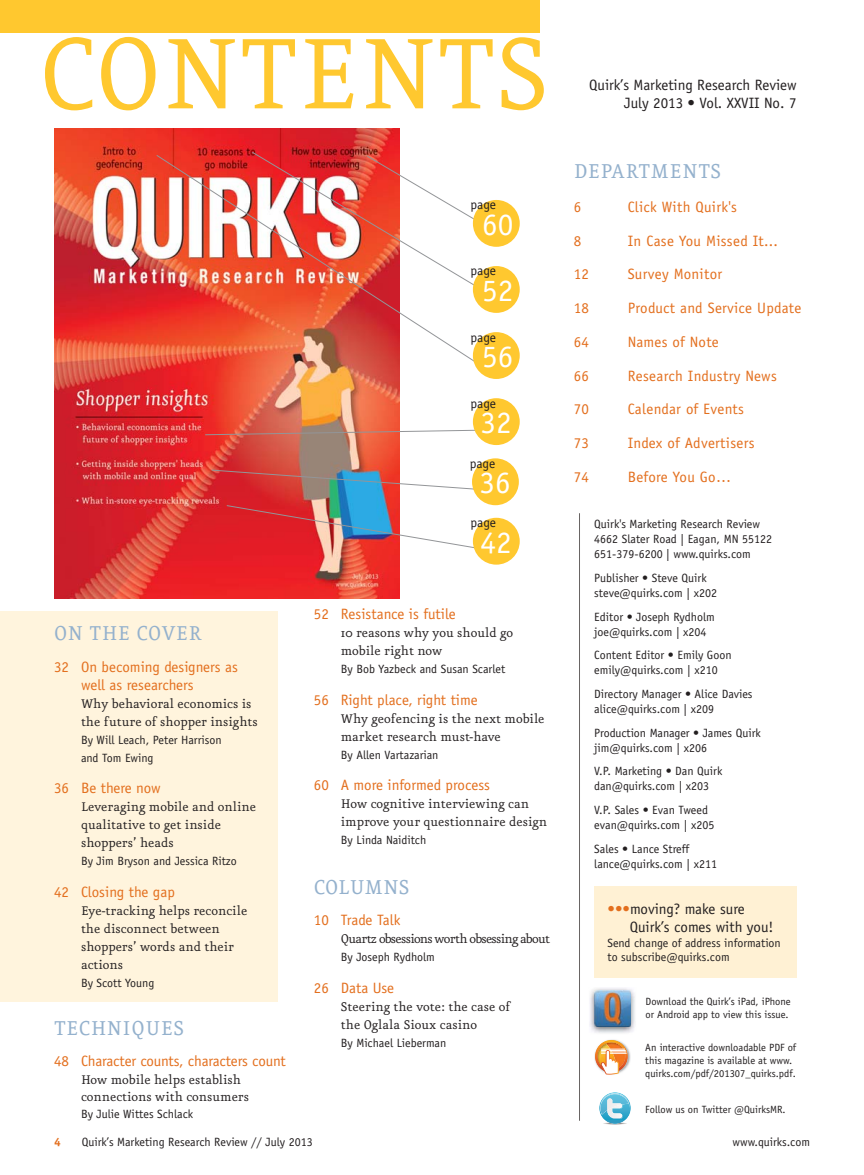
<style>
.page{position:relative;width:864px;height:1175px;background:#fff}
.page>*{position:absolute;margin:0;border:0;box-sizing:border-box;transform-origin:0 0}
.t1{font:120px "Eureka";color:#ffc82f}
.t2{font:31.2px "Officina Sans";color:#fff}
.t3{font:24px "Eureka";letter-spacing:.02em;color:#94b1cd}
.t4{font:24px "Eureka";color:#94b1cd}
.t5{font:15px/18px "Eureka";color:#231f20}
.t6{font:15px/18px "Officina Sans";color:#e36f1e}
.t7{font:15px "Officina Sans";letter-spacing:.02em;color:#e36f1e}
.t8{font:15px/18px "Officina Sans";color:#231f20;text-align:right}
.t9{font:15px "Eureka";letter-spacing:-.05em;color:#231f20}
.t10{font:13.35px "Officina Sans";color:#231f20}
.t11{font:12px/15px "Officina Sans";color:#231f20}
.t12{font:700 12px "Officina Sans";color:#e36f1e}
.t13{font:10.5px/12.6px "Officina Sans";color:#231f20}
.s1{color:#e36f1e}
</style>
<div class="page">
<div style="left:0;top:610px;width:278px;height:391px;background:#fff4dd"></div>
<div style="left:0;top:0;width:540px;height:33px;background:#ffc82f"></div>
<img style="left:54px;top:129px;width:345px;height:469px">
<img style="left:589px;top:988px;width:46px;height:45px">
<img style="left:595px;top:990px;width:35px;height:36px">
<hr style="left:579px;top:513px;width:1px;height:607px;background:#686463">
<svg style="left:251px;top:151px;width:230px;height:56px"></svg>
<img style="left:156px;top:154px;width:323px;height:210px">
<svg style="left:204px;top:429px;width:273px;height:6px"></svg>
<svg style="left:211px;top:469px;width:264px;height:21px"></svg>
<img style="left:226px;top:505px;width:257px;height:45px">
<div style="left:473px;top:200px;width:47px;height:47px;background:#ffc82f;border-radius:50%"></div>
<div style="left:473px;top:266px;width:47px;height:47px;background:#ffc82f;border-radius:50%"></div>
<div style="left:473px;top:332px;width:47px;height:47px;background:#ffc82f;border-radius:50%"></div>
<div style="left:473px;top:398px;width:47px;height:47px;background:#ffc82f;border-radius:50%"></div>
<div style="left:472px;top:458px;width:47px;height:47px;background:#ffc82f;border-radius:50%"></div>
<div style="left:473px;top:518px;width:47px;height:46px;background:#ffc82f;border-radius:50%"></div>
<div style="left:594px;top:886px;width:203px;height:92px;background:#fff1d4"></div>
<img style="left:594px;top:1039px;width:37px;height:27px">
<svg style="left:595px;top:1040px;width:33px;height:35px"></svg>
<img style="left:602px;top:1122px;width:26px;height:2px;border-radius:50%">
<svg style="left:599px;top:1092px;width:32px;height:31px"></svg>
<img style="left:600px;top:1108px;width:29px;height:6px">
<svg style="left:607px;top:1108px;width:16px;height:10px"></svg>
<img style="left:600px;top:1093px;width:29px;height:15px">
<h1 class="t1" style="left:39px;top:35px;width:512px">CONTENTS</h1>
<p class="t10" style="left:471px;top:200px;width:27px">page</p>
<h2 class="t2" style="left:482px;top:212px;width:33px">60</h2>
<p class="t10" style="left:471px;top:266px;width:27px">page</p>
<h2 class="t2" style="left:482px;top:278px;width:33px">52</h2>
<p class="t10" style="left:471px;top:332px;width:27px">page</p>
<h2 class="t2" style="left:482px;top:344px;width:33px">56</h2>
<p class="t10" style="left:471px;top:398px;width:27px">page</p>
<h2 class="t2" style="left:481px;top:410px;width:33px">32</h2>
<p class="t10" style="left:470px;top:458px;width:27px">page</p>
<h2 class="t2" style="left:480px;top:470px;width:33px">36</h2>
<h3 class="t3" style="left:54px;top:625px;width:150px">ON THE COVER</h3>
<p class="t6" style="left:81px;top:659px;width:159px;text-indent:-27px">32 On becoming designers as well as researchers</p>
<p class="t5" style="left:81px;top:697px;width:178px">Why behavioral economics is the future of shopper insights</p>
<p class="t11" style="left:81px;top:731px;width:142px;line-height:18px">By Will Leach, Peter Harrison and Tom Ewing</p>
<p class="t6" style="left:54px;top:780px;width:108px">36 Be there now</p>
<p class="t5" style="left:81px;top:800px;width:177px">Leveraging mobile and online qualitative to get inside shoppers’ heads</p>
<p class="t11" style="left:81px;top:854px;width:157px">By Jim Bryson and Jessica Ritzo</p>
<p class="t6" style="left:54px;top:884px;width:122px">42 Closing the gap</p>
<p class="t5" style="left:81px;top:904px;width:168px">Eye-tracking helps reconcile the disconnect between shoppers’ words and their actions</p>
<p class="t11" style="left:81px;top:976px;width:75px">By Scott Young</p>
<h3 class="t3" style="left:54px;top:1020px;width:132px">TECHNIQUES</h3>
<p class="t6" style="left:54px;top:1053px;width:233px">48 Character counts, characters count</p>
<p class="t5" style="left:81px;top:1073px;width:170px;line-height:17.2px">How mobile helps establish connections with consumers</p>
<p class="t11" style="left:81px;top:1107px;width:114px">By Julie Wittes Schlack</p>
<p class="t10" style="left:471px;top:517px;width:27px">page</p>
<h2 class="t2" style="left:481px;top:530px;width:33px">42</h2>
<p class="t6" style="left:314px;top:606px;width:144px">52 Resistance is futile</p>
<p class="t5" style="left:341px;top:626px;width:174px">10 reasons why you should go mobile right now</p>
<p class="t11" style="left:341px;top:662px;width:166px">By Bob Yazbeck and Susan Scarlet</p>
<p class="t6" style="left:314px;top:691px;width:165px">56 Right place, right time</p>
<p class="t5" style="left:341px;top:711px;width:205px">Why geofencing is the next mobile market research must-have</p>
<p class="t11" style="left:341px;top:748px;width:99px">By Allen Vartazarian</p>
<p class="t6" style="left:314px;top:777px;width:178px">60 A more informed process</p>
<p class="t5" style="left:341px;top:797px;width:208px">How cognitive interviewing can improve your questionnaire design</p>
<p class="t11" style="left:341px;top:833px;width:87px">By Linda Naiditch</p>
<h3 class="t4" style="left:314px;top:879px;width:97px">COLUMNS</h3>
<p class="t6" style="left:314px;top:912px;width:88px">10 Trade Talk</p>
<p class="t9" style="left:341px;top:934px;width:211px">Quartz obsessions worth obsessing about</p>
<p class="t11" style="left:341px;top:950px;width:96px">By Joseph Rydholm</p>
<p class="t6" style="left:314px;top:979px;width:82px">26 Data Use</p>
<p class="t5" style="left:341px;top:999px;width:171px">Steering the vote: the case of the Oglala Sioux casino</p>
<p class="t11" style="left:341px;top:1036px;width:107px">By Michael Lieberman</p>
<p class="t8" style="left:589px;top:77px;width:209px">Quirk’s Marketing Research Review<br>July 2013 • Vol. XXVII No. 7</p>
<h3 class="t3" style="left:574px;top:163px;width:149px">DEPARTMENTS</h3>
<p class="t6" style="left:574px;top:199px;width:9px">6</p>
<p class="t7" style="left:628px;top:201px;width:111px">Click With Quirk's</p>
<p class="t6" style="left:574px;top:233px;width:9px">8</p>
<p class="t7" style="left:628px;top:235px;width:152px">In Case You Missed It...</p>
<p class="t6" style="left:574px;top:266px;width:17px">12</p>
<p class="t7" style="left:628px;top:268px;width:96px">Survey Monitor</p>
<p class="t6" style="left:574px;top:300px;width:17px">18</p>
<p class="t7" style="left:628px;top:302px;width:175px">Product and Service Update</p>
<p class="t6" style="left:574px;top:334px;width:17px">64</p>
<p class="t6" style="left:628px;top:334px;width:93px">Names of Note</p>
<p class="t6" style="left:574px;top:368px;width:17px">66</p>
<p class="t7" style="left:628px;top:370px;width:151px">Research Industry News</p>
<p class="t6" style="left:574px;top:401px;width:17px">70</p>
<p class="t7" style="left:628px;top:403px;width:118px">Calendar of Events</p>
<p class="t6" style="left:574px;top:435px;width:17px">73</p>
<p class="t7" style="left:628px;top:437px;width:128px">Index of Advertisers</p>
<p class="t6" style="left:574px;top:469px;width:17px">74</p>
<p class="t7" style="left:628px;top:471px;width:105px">Before You Go…</p>
<p class="t11" style="left:594px;top:518px;width:179px">Quirk's Marketing Research Review<br>4662 Slater Road | Eagan, MN 55122<br>651-379-6200 | www.quirks.com</p>
<p class="t11" style="left:594px;top:571px;width:124px">Publisher • Steve Quirk steve@quirks.com | x202</p>
<p class="t11" style="left:594px;top:610px;width:122px">Editor • Joseph Rydholm joe@quirks.com | x204</p>
<p class="t11" style="left:594px;top:649px;width:139px">Content Editor • Emily Goon emily@quirks.com | x210</p>
<p class="t11" style="left:594px;top:687px;width:160px">Directory Manager • Alice Davies alice@quirks.com | x209</p>
<p class="t11" style="left:594px;top:726px;width:168px">Production Manager • James Quirk jim@quirks.com | x206</p>
<p class="t11" style="left:594px;top:764px;width:130px">V.P. Marketing • Dan Quirk dan@quirks.com | x203</p>
<p class="t11" style="left:594px;top:803px;width:122px">V.P. Sales • Evan Tweed evan@quirks.com | x205</p>
<p class="t11" style="left:594px;top:842px;width:124px">Sales • Lance Streff lance@quirks.com | x211</p>
<p class="t8" style="left:630px;top:901px;width:145px;text-align:left;text-indent:-22px"><span class="s1">•••</span>moving? make sure<br>Quirk’s comes with you!</p>
<p class="t11" style="left:608px;top:936px;width:175px;line-height:14.4px">Send change of address information to subscribe@quirks.com</p>
<p class="t13" style="left:646px;top:996px;width:147px">Download the Quirk’s iPad, iPhone or Android app to view this issue.</p>
<p class="t13" style="left:645px;top:1042px;width:152px">An interactive downloadable PDF of this magazine is available at www. quirks.com/pdf/201307_quirks.pdf.</p>
<p class="t13" style="left:645px;top:1103px;width:142px">Follow us on Twitter @QuirksMR.</p>
<p class="t12" style="left:54px;top:1137px;width:8px">4</p>
<p class="t11" style="left:82px;top:1135px;width:232px">Quirk’s Marketing Research Review // July 2013</p>
<p class="t11" style="left:733px;top:1135px;width:79px">www.quirks.com</p>
</div>
